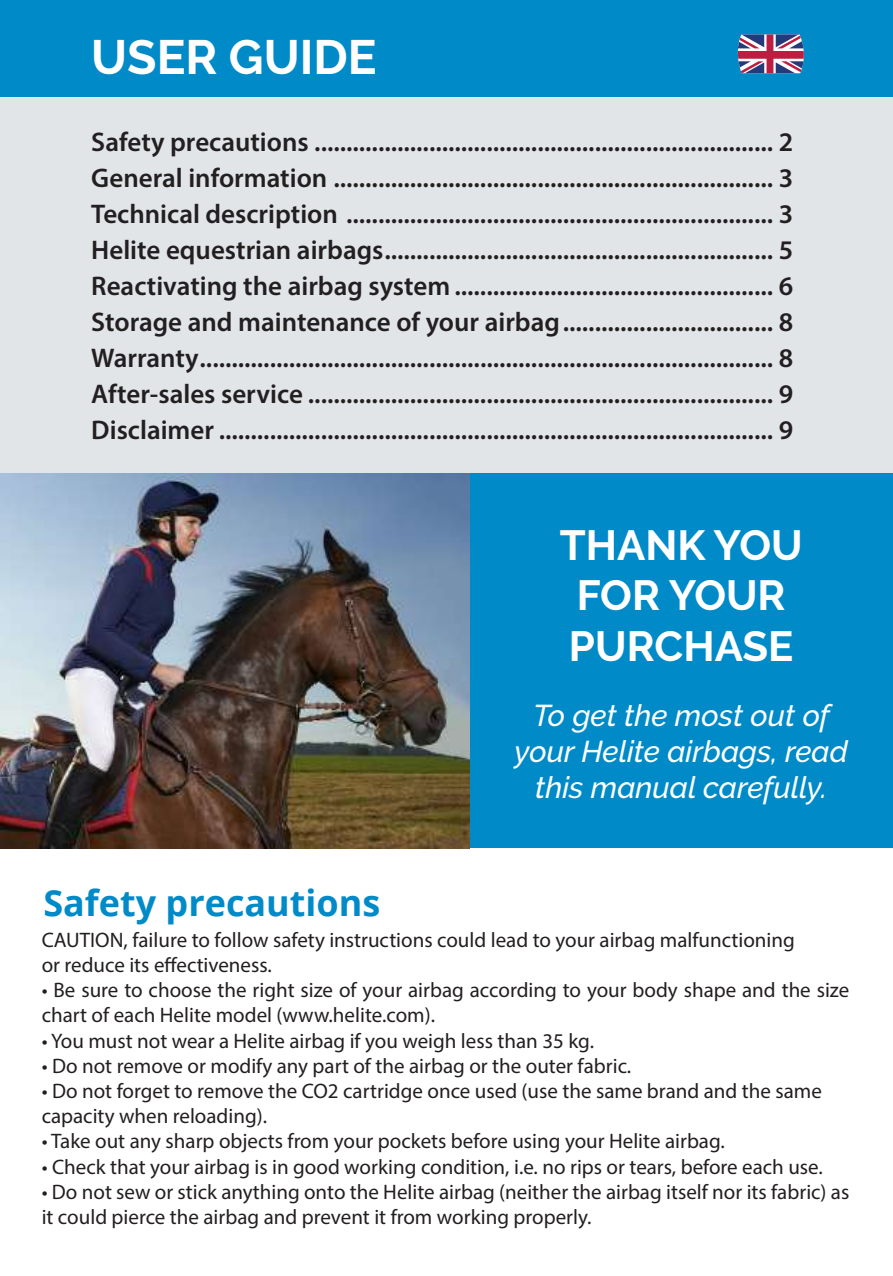
<style>
.page{position:relative;width:893px;height:1276px;background:#fff}
.page>*{position:absolute;margin:0;border:0;box-sizing:border-box;transform-origin:0 0}
.t1{font:700 48px "Raleway";color:#fff}
.t2{font:700 42px/50.4px "Raleway";color:#fff}
.t3{font:700 36px "Open Sans";color:#008bc8}
.t4{font:italic 500 30px/36px "Raleway";color:#fff;text-align:center}
.t5{font:600 27px/36px "Myriad Pro";color:#231f20;text-align:justify}
.t6{font:21px/25.2px "Myriad Pro";color:#231f20}
</style>
<div class="page">
<div style="left:0;top:0;width:893px;height:822px;background:#e1e5e8"></div>
<div style="left:451px;top:474px;width:442px;height:374px;background:#008bc8"></div>
<div style="left:0;top:0;width:893px;height:97px;background:#008bc8"></div>
<img style="left:0;top:474px;width:469px;height:374px">
<svg style="left:737px;top:34px;width:67px;height:39px;background:#a07394"></svg>
<h1 class="t1" style="left:91px;top:29px;width:287px">USER GUIDE</h1>
<p class="t5" style="left:91px;top:123px;width:703px">Safety precautions ........................................................................ 2<br>General information ..................................................................... 3<br>Technical description ................................................................... 3<br>Helite equestrian airbags............................................................. 5<br>Reactivating the airbag system .................................................. 6<br>Storage and maintenance of your airbag................................. 8<br>Warranty.......................................................................................... 8<br>After-sales service ......................................................................... 9<br>Disclaimer ....................................................................................... 9</p>
<h2 class="t2" style="left:560px;top:520px;width:244px">THANK YOU<br>FOR YOUR<br>PURCHASE</h2>
<p class="t4" style="left:514px;top:697px;width:335px">To get the most out of your Helite airbags, read this manual carefully.</p>
<h3 class="t3" style="left:43px;top:878px;width:338px">Safety precautions</h3>
<p class="t6" style="left:42px;top:927px;width:755px">CAUTION, failure to follow safety instructions could lead to your airbag malfunctioning or reduce its effectiveness.</p>
<p class="t6" style="left:42px;top:977px;width:809px">• Be sure to choose the right size of your airbag according to your body shape and the size chart of each Helite model (www.helite.com).</p>
<p class="t6" style="left:42px;top:1027px;width:554px">• You must not wear a Helite airbag if you weigh less than 35 kg.</p>
<p class="t6" style="left:42px;top:1053px;width:591px">• Do not remove or modify any part of the airbag or the outer fabric.</p>
<p class="t6" style="left:42px;top:1078px;width:782px">• Do not forget to remove the CO2 cartridge once used (use the same brand and the same capacity when reloading).</p>
<p class="t6" style="left:42px;top:1128px;width:685px">• Take out any sharp objects from your pockets before using your Helite airbag.</p>
<p class="t6" style="left:42px;top:1153px;width:783px">• Check that your airbag is in good working condition, i.e. no rips or tears, before each use.</p>
<p class="t6" style="left:42px;top:1179px;width:809px">• Do not sew or stick anything onto the Helite airbag (neither the airbag itself nor its fabric) as it could pierce the airbag and prevent it from working properly.</p>
</div>
